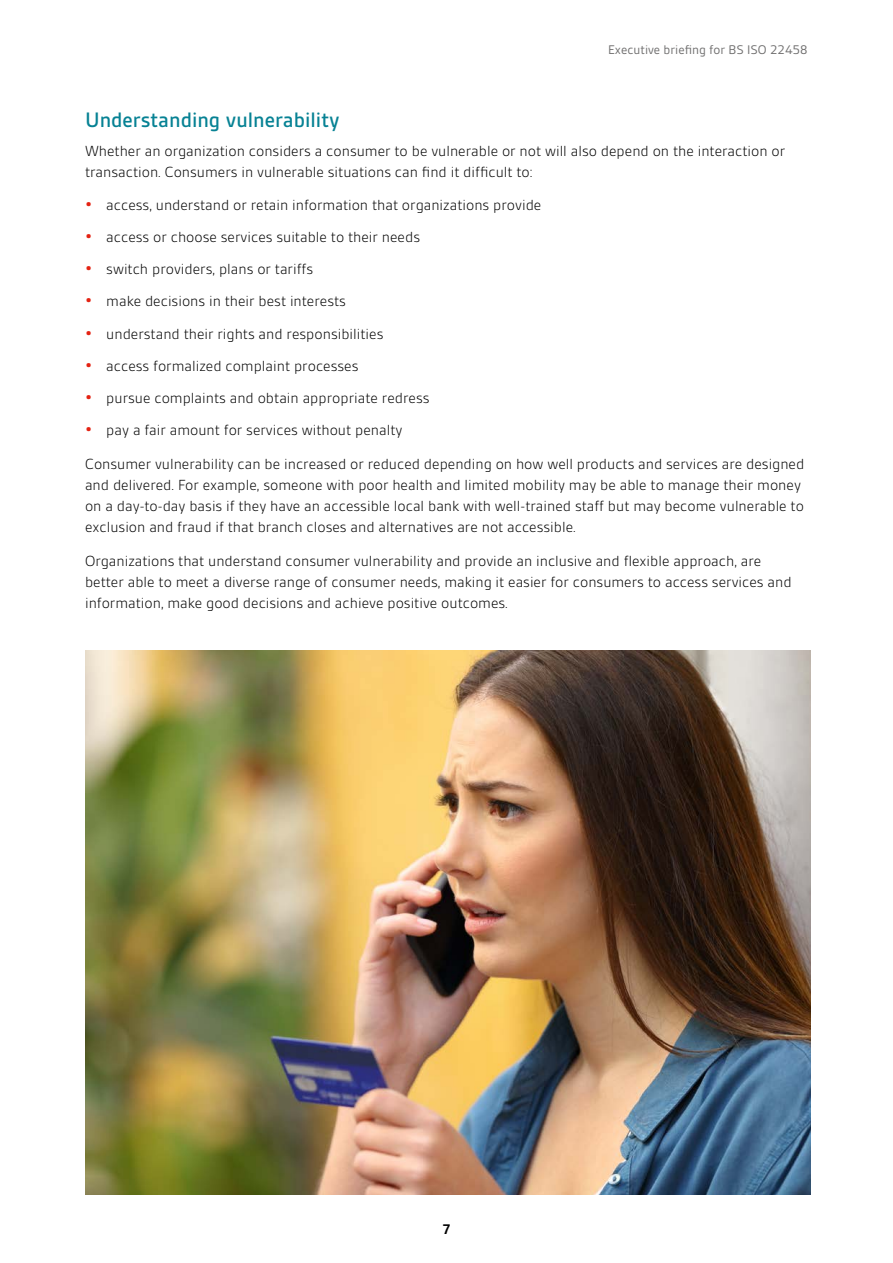
<style>
.page{position:relative;width:893px;height:1263px;background:#fff}
.page>*{position:absolute;margin:0;border:0;box-sizing:border-box;transform-origin:0 0}
.t1{font:500 22.5px "BSI Gesta";color:#078294}
.t2{font:300 15.75px/21px "BSI Gesta";color:#000}
.t3{font:700 15px "BSI Gesta";color:#000}
.t4{font:13.5px "BSI Gesta";color:#706f6f}
.s1{font-weight:700;font-size:18px;color:#e42313}
</style>
<div class="page">
<img style="left:85px;top:651px;width:725px;height:544px">
<p class="t4" style="left:608px;top:42px;width:201px">Executive briefing for BS ISO 22458</p>
<h1 class="t1" style="left:85px;top:108px;width:256px">Understanding vulnerability</h1>
<p class="t2" style="left:85px;top:141px;width:702px">Whether an organization considers a consumer to be vulnerable or not will also depend on the interaction or transaction. Consumers in vulnerable situations can find it difficult to:</p>
<p class="t2" style="left:85px;top:194px;width:458px"><span class="s1">•</span> access, understand or retain information that organizations provide</p>
<p class="t2" style="left:85px;top:226px;width:337px"><span class="s1">•</span> access or choose services suitable to their needs</p>
<p class="t2" style="left:85px;top:259px;width:230px"><span class="s1">•</span> switch providers, plans or tariffs</p>
<p class="t2" style="left:85px;top:291px;width:262px"><span class="s1">•</span> make decisions in their best interests</p>
<p class="t2" style="left:85px;top:323px;width:300px"><span class="s1">•</span> understand their rights and responsibilities</p>
<p class="t2" style="left:85px;top:355px;width:275px"><span class="s1">•</span> access formalized complaint processes</p>
<p class="t2" style="left:85px;top:388px;width:346px"><span class="s1">•</span> pursue complaints and obtain appropriate redress</p>
<p class="t2" style="left:85px;top:413px;width:721px;line-height:33.8px"><span class="s1">•</span> pay a fair amount for services without penalty<br>Consumer vulnerability can be increased or reduced depending on how well products and services are designed</p>
<p class="t2" style="left:85px;top:475px;width:720px">and delivered. For example, someone with poor health and limited mobility may be able to manage their money on a day-to-day basis if they have an accessible local bank with well-trained staff but may become vulnerable to exclusion and fraud if that branch closes and alternatives are not accessible.</p>
<p class="t2" style="left:85px;top:550px;width:708px">Organizations that understand consumer vulnerability and provide an inclusive and flexible approach, are better able to meet a diverse range of consumer needs, making it easier for consumers to access services and information, make good decisions and achieve positive outcomes.</p>
<p class="t3" style="left:443px;top:1221px;width:9px">7</p>
</div>
